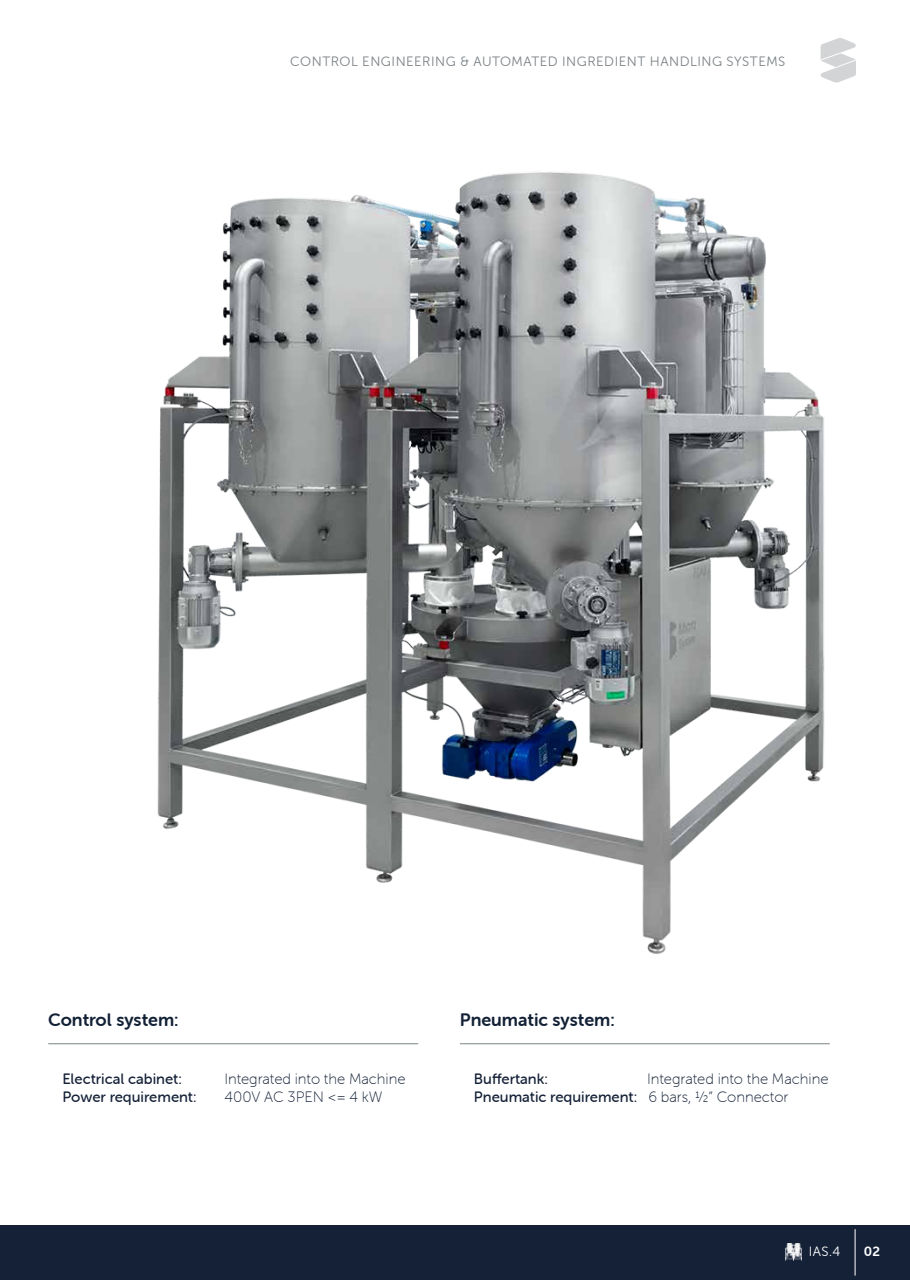
<style>
.page{position:relative;width:910px;height:1280px;background:#fff}
.page>*{position:absolute;margin:0;border:0;box-sizing:border-box;transform-origin:0 0}
.t1{font:18px "Museo Sans Rounded 700";color:#132136}
.t2{font:15px "Museo Sans Rounded 500";color:#142137}
.t3{font:15px "Museo Sans Rounded 100";color:#142137}
.t4{font:13.5px "Museo Sans Rounded 300";letter-spacing:.04em;color:#7c8286}
.t5{font:13.5px "Museo Sans Rounded 300";color:#fff}
.t6{font:13.5px "Museo Sans Rounded 700";color:#fff}
.s1{font-family:"Museo Sans Rounded 100"}
</style>
<div class="page">
<img style="left:157px;top:172px;width:668px;height:782px">
<div style="left:0;top:1226px;width:910px;height:54px;background:#142137"></div>
<hr style="left:855px;top:1229px;width:1px;height:46px;background:#fff">
<img style="left:786px;top:1244px;width:15px;height:17px">
<svg style="left:820px;top:38px;width:36px;height:45px"></svg>
<hr style="left:48px;top:1043px;width:370px;height:1px;background:#7c8386">
<hr style="left:460px;top:1043px;width:370px;height:1px;background:#7c8386">
<p class="t4" style="left:290px;top:54px;width:497px">CONTROL ENGINEERING &amp; AUTOMATED INGREDIENT HANDLING SYSTEMS</p>
<p class="t1" style="left:48px;top:1009px;width:132px">Control system:</p>
<p class="t1" style="left:460px;top:1009px;width:156px">Pneumatic system:</p>
<p class="t2" style="left:62px;top:1070px;width:121px">Electrical cabinet:</p>
<p class="t3" style="left:224px;top:1071px;width:183px">Integrated into the Machine</p>
<p class="t2" style="left:62px;top:1088px;width:136px">Power requirement:</p>
<p class="t3" style="left:224px;top:1089px;width:160px">400V AC 3PEN &lt;= 4 kW</p>
<p class="t2" style="left:474px;top:1070px;width:75px">Buffertank:</p>
<p class="t3" style="left:647px;top:1071px;width:183px">Integrated into the Machine</p>
<p class="t2" style="left:474px;top:1088px;width:316px">Pneumatic requirement: <span class="s1">6 bars, ½” Connector</span></p>
<p class="t5" style="left:809px;top:1244px;width:33px">IAS.4</p>
<p class="t6" style="left:864px;top:1244px;width:18px">02</p>
</div>
